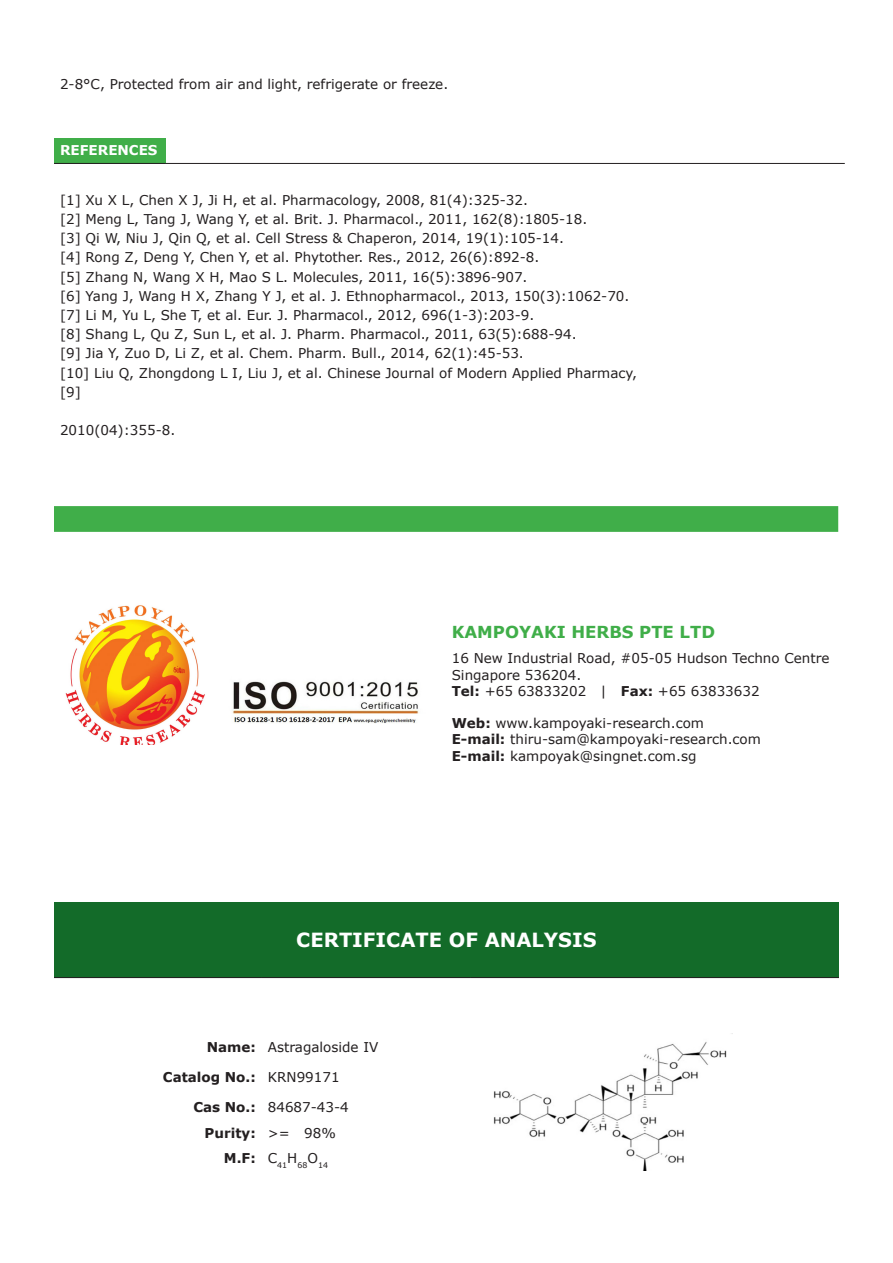
<style>
.page{position:relative;width:893px;height:1263px;background:#fff}
.page>*{position:absolute;margin:0;border:0;box-sizing:border-box;transform-origin:0 0}
.t1{font:700 19.5px "Verdana";color:#fff}
.t2{font:700 16.5px "Verdana";color:#40ae49}
.t3{font:13.5px "Verdana";color:#231f20}
.t4{font:700 13.5px "Verdana";color:#231f20}
.t5{font:700 13.5px "Verdana";color:#fff}
.t6{font:7.8px "Verdana";color:#231f20}
.s1{font-weight:700}
</style>
<div class="page">
<div style="left:54px;top:138px;width:112px;height:25px;background:#40ae49"></div>
<hr style="left:54px;top:163px;width:112px;height:1px;background:#231f20">
<hr style="left:166px;top:163px;width:679px;height:1px;background:#231f20">
<svg style="left:54px;top:506px;width:784px;height:26px"></svg>
<img style="left:65px;top:605px;width:140px;height:139px">
<img style="left:232px;top:681px;width:187px;height:42px">
<div style="left:54px;top:902px;width:785px;height:75px;background:#136b29"></div>
<hr style="left:54px;top:977px;width:208px;height:1px;background:#231f20">
<hr style="left:262px;top:977px;width:208px;height:1px;background:#231f20">
<hr style="left:470px;top:977px;width:369px;height:1px;background:#231f20">
<img style="left:493px;top:1033px;width:240px;height:137px">
<p class="t3" style="left:60px;top:76px;width:390px">2-8°C, Protected from air and light, refrigerate or freeze.</p>
<p class="t5" style="left:60px;top:141px;width:99px">REFERENCES</p>
<p class="t3" style="left:60px;top:191px;width:469px">[1] Xu X L, Chen X J, Ji H, et al. Pharmacology, 2008, 81(4):325-32.</p>
<p class="t3" style="left:60px;top:211px;width:529px">[2] Meng L, Tang J, Wang Y, et al. Brit. J. Pharmacol., 2011, 162(8):1805-18.</p>
<p class="t3" style="left:60px;top:230px;width:506px">[3] Qi W, Niu J, Qin Q, et al. Cell Stress &amp; Chaperon, 2014, 19(1):105-14.</p>
<p class="t3" style="left:60px;top:249px;width:481px">[4] Rong Z, Deng Y, Chen Y, et al. Phytother. Res., 2012, 26(6):892-8.</p>
<p class="t3" style="left:60px;top:268px;width:469px">[5] Zhang N, Wang X H, Mao S L. Molecules, 2011, 16(5):3896-907.</p>
<p class="t3" style="left:60px;top:287px;width:571px">[6] Yang J, Wang H X, Zhang Y J, et al. J. Ethnopharmacol., 2013, 150(3):1062-70.</p>
<p class="t3" style="left:60px;top:307px;width:476px">[7] Li M, Yu L, She T, et al. Eur. J. Pharmacol., 2012, 696(1-3):203-9.</p>
<p class="t3" style="left:60px;top:326px;width:518px">[8] Shang L, Qu Z, Sun L, et al. J. Pharm. Pharmacol., 2011, 63(5):688-94.</p>
<p class="t3" style="left:60px;top:345px;width:465px">[9] Jia Y, Zuo D, Li Z, et al. Chem. Pharm. Bull., 2014, 62(1):45-53.</p>
<p class="t3" style="left:60px;top:364px;width:579px">[10] Liu Q, Zhongdong L I, Liu J, et al. Chinese Journal of Modern Applied Pharmacy,</p>
<p class="t3" style="left:60px;top:383px;width:22px">[9]</p>
<p class="t3" style="left:60px;top:422px;width:117px">2010(04):355-8.</p>
<p class="t2" style="left:452px;top:621px;width:265px">KAMPOYAKI HERBS PTE LTD</p>
<p class="t3" style="left:452px;top:650px;width:379px">16 New Industrial Road, #05-05 Hudson Techno Centre</p>
<p class="t3" style="left:452px;top:666px;width:131px">Singapore 536204.</p>
<p class="t3" style="left:452px;top:682px;width:309px"><span class="s1">Tel:</span> +65 63833202 | <span class="s1">Fax:</span> +65 63833632</p>
<p class="t3" style="left:452px;top:715px;width:254px"><span class="s1">Web:</span> www.kampoyaki-research.com</p>
<p class="t3" style="left:452px;top:731px;width:311px"><span class="s1">E-mail:</span> thiru-sam@kampoyaki-research.com</p>
<p class="t3" style="left:452px;top:747px;width:246px"><span class="s1">E-mail:</span> kampoyak@singnet.com.sg</p>
<p class="t1" style="left:296px;top:927px;width:302px">CERTIFICATE OF ANALYSIS</p>
<p class="t4" style="left:207px;top:1039px;width:51px">Name:</p>
<p class="t3" style="left:268px;top:1039px;width:112px">Astragaloside IV</p>
<p class="t4" style="left:163px;top:1068px;width:94px">Catalog No.:</p>
<p class="t3" style="left:268px;top:1069px;width:73px">KRN99171</p>
<p class="t4" style="left:193px;top:1098px;width:64px">Cas No.:</p>
<p class="t3" style="left:268px;top:1098px;width:82px">84687-43-4</p>
<p class="t4" style="left:205px;top:1124px;width:53px">Purity:</p>
<p class="t3" style="left:268px;top:1125px;width:70px">&gt;= 98%</p>
<p class="t4" style="left:224px;top:1149px;width:33px">M.F:</p>
<p class="t6" style="left:268px;top:1160px;width:62px"><sup>C</sup>41<sup>H</sup>68<sup>O</sup>14</p>
</div>
